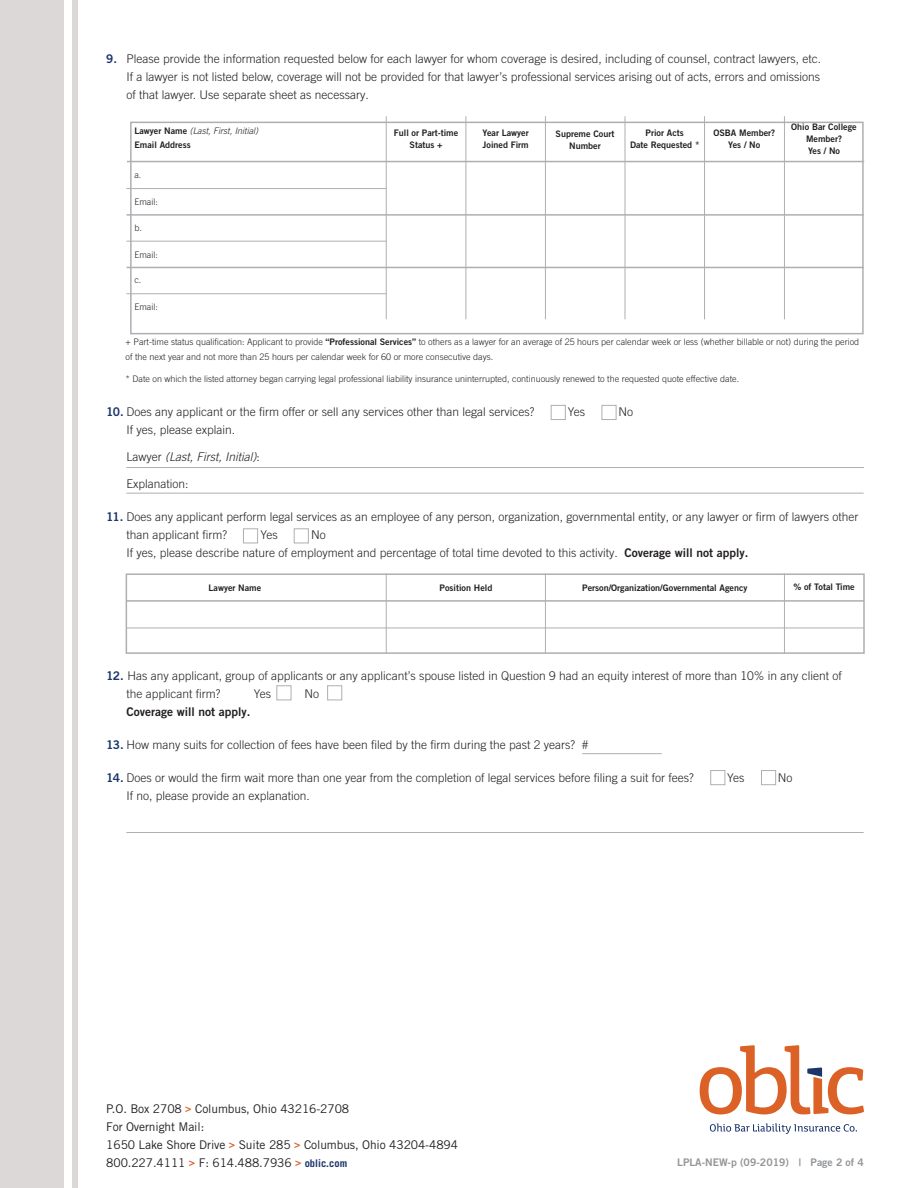
<style>
.page{position:relative;width:918px;height:1188px;background:#fff}
.page>*{position:absolute;margin:0;border:0;box-sizing:border-box;transform-origin:0 0}
.t1{font:300 12px/18px "Trade Gothic LT Pro";color:#231f20;text-align:justify}
.t2{font:12px "Trade Gothic LT Pro";letter-spacing:-.01em;color:#231f20}
.t3{font:italic 300 12px "Trade Gothic LT Pro";color:#231f20}
.t4{font:12px "Trade Gothic LT Pro Bd 2";color:#231f20}
.t5{font:10.5px "Trade Gothic LT Pro Bd 2";color:#939598}
.t6{font:300 9px/15px "Trade Gothic LT Pro";color:#231f20}
.t7{font:9px/12px "Trade Gothic LT Pro Bd 2";color:#231f20;text-align:center}
.t8{font:italic 300 9px "Trade Gothic LT Pro";color:#231f20}
.s1{font-family:"Trade Gothic LT Pro Bd 2";font-weight:400;color:#1c366c}
.s2{font-family:"Trade Gothic LT Pro Bd 2";font-weight:400;font-style:normal}
.s3{font-family:"Trade Gothic LT Pro Bd 2";font-weight:400}
.s4{font-style:normal}
.s5{font-family:"Trade Gothic LT Pro Bd 2";font-size:10.5px;color:#dc6126}
.s6{font-weight:700;font-size:10.5px;color:#1c366c}
</style>
<div class="page">
<div style="left:0;top:0;width:64px;height:1188px;background:#dcd8d7"></div>
<svg style="left:710px;top:1123px;width:147px;height:11px"></svg>
<svg style="left:700px;top:1045px;width:164px;height:69px"></svg>
<div style="left:72px;top:0;width:6px;height:1188px;background:#dcd8d7"></div>
<hr style="left:126px;top:467px;width:738px;height:1px;background:#afaeb2">
<hr style="left:126px;top:493px;width:738px;height:1px;background:#afaeb2">
<hr style="left:582px;top:753px;width:80px;height:1px;background:#afaeb2">
<hr style="left:126px;top:832px;width:738px;height:1px;background:#afaeb2">
<div style="left:130px;top:122px;width:734px;height:212px;border:2px solid #afaeb2"></div>
<hr style="left:127px;top:161px;width:737px;height:1px;background:#afaeb2">
<hr style="left:126px;top:188px;width:261px;height:1px;background:#afaeb2">
<hr style="left:126px;top:241px;width:261px;height:1px;background:#afaeb2">
<hr style="left:126px;top:293px;width:261px;height:1px;background:#afaeb2">
<hr style="left:127px;top:214px;width:737px;height:2px;background:#afaeb2">
<hr style="left:127px;top:267px;width:737px;height:1px;background:#afaeb2">
<hr style="left:386px;top:116px;width:1px;height:203px;background:#afaeb2">
<hr style="left:466px;top:116px;width:1px;height:203px;background:#afaeb2">
<hr style="left:545px;top:116px;width:1px;height:203px;background:#afaeb2">
<hr style="left:625px;top:116px;width:1px;height:203px;background:#afaeb2">
<hr style="left:784px;top:116px;width:1px;height:203px;background:#afaeb2">
<hr style="left:704px;top:116px;width:1px;height:203px;background:#afaeb2">
<div style="left:126px;top:573px;width:739px;height:81px;border:2px solid #afaeb2"></div>
<hr style="left:127px;top:600px;width:737px;height:2px;background:#afaeb2">
<hr style="left:126px;top:628px;width:738px;height:1px;background:#afaeb2">
<hr style="left:386px;top:573px;width:1px;height:81px;background:#afaeb2">
<hr style="left:545px;top:573px;width:1px;height:81px;background:#afaeb2">
<hr style="left:784px;top:573px;width:1px;height:81px;background:#afaeb2">
<div style="left:551px;top:405px;width:15px;height:15px;border:1px solid #afaeb2"></div>
<div style="left:602px;top:405px;width:14px;height:15px;border:1px solid #afaeb2"></div>
<div style="left:243px;top:528px;width:15px;height:15px;border:1px solid #afaeb2"></div>
<div style="left:294px;top:528px;width:15px;height:15px;border:1px solid #afaeb2"></div>
<div style="left:276px;top:685px;width:15px;height:15px;border:1px solid #afaeb2"></div>
<div style="left:327px;top:685px;width:15px;height:15px;border:1px solid #afaeb2"></div>
<div style="left:710px;top:770px;width:15px;height:15px;border:1px solid #afaeb2"></div>
<div style="left:761px;top:770px;width:15px;height:15px;border:1px solid #afaeb2"></div>
<p class="t1" style="left:127px;top:49px;width:696px;text-indent:-20px"><span class="s1">9.</span> Please provide the information requested below for each lawyer for whom coverage is desired, including of counsel, contract lawyers, etc.<br>If a lawyer is not listed below, coverage will not be provided for that lawyer’s professional services arising out of acts, errors and omissions of that lawyer. Use separate sheet as necessary.</p>
<p class="t8" style="left:134px;top:126px;width:125px"><span class="s2">Lawyer Name</span> (Last, First, Initial)</p>
<p class="t7" style="left:134px;top:138px;width:58px">Email Address</p>
<p class="t6" style="left:134px;top:167px;width:9px">a.</p>
<p class="t6" style="left:134px;top:194px;width:25px">Email:</p>
<p class="t6" style="left:134px;top:220px;width:9px">b.</p>
<p class="t6" style="left:134px;top:247px;width:25px">Email:</p>
<p class="t6" style="left:134px;top:272px;width:9px">c.</p>
<p class="t6" style="left:134px;top:299px;width:25px">Email:</p>
<p class="t7" style="left:394px;top:127px;width:66px">Full or Part-time</p>
<p class="t7" style="left:410px;top:139px;width:35px">Status +</p>
<p class="t7" style="left:483px;top:127px;width:48px">Year Lawyer</p>
<p class="t7" style="left:483px;top:139px;width:48px">Joined Firm</p>
<p class="t7" style="left:556px;top:127px;width:60px">Supreme Court<br>Number</p>
<p class="t7" style="left:646px;top:127px;width:40px">Prior Acts</p>
<p class="t7" style="left:630px;top:139px;width:71px">Date Requested *</p>
<p class="t7" style="left:713px;top:127px;width:63px">OSBA Member?</p>
<p class="t7" style="left:728px;top:139px;width:33px">Yes / No</p>
<p class="t7" style="left:791px;top:121px;width:67px">Ohio Bar College</p>
<p class="t7" style="left:806px;top:133px;width:37px">Member?</p>
<p class="t7" style="left:808px;top:145px;width:33px">Yes / No</p>
<p class="t6" style="left:126px;top:334px;width:735px">+ Part-time status qualification: Applicant to provide <span class="s3">“Professional Services”</span> to others as a lawyer for an average of 25 hours per calendar week or less (whether billable or not) during the period of the next year and not more than 25 hours per calendar week for 60 or more consecutive days.</p>
<p class="t6" style="left:126px;top:371px;width:615px">* Date on which the listed attorney began carrying legal professional liability insurance uninterrupted, continuously renewed to the requested quote effective date.</p>
<p class="t1" style="left:106px;top:402px;width:430px"><span class="s1">10.</span> Does any applicant or the firm offer or sell any services other than legal services?</p>
<p class="t1" style="left:568px;top:402px;width:19px">Yes</p>
<p class="t1" style="left:619px;top:402px;width:16px">No</p>
<p class="t1" style="left:127px;top:420px;width:110px">If yes, please explain.</p>
<p class="t3" style="left:127px;top:449px;width:135px"><span class="s4">Lawyer</span> (Last, First, Initial)<span class="s4">:</span></p>
<p class="t1" style="left:127px;top:474px;width:64px">Explanation:</p>
<p class="t1" style="left:127px;top:507px;width:734px;text-indent:-20px"><span class="s1">11.</span> Does any applicant perform legal services as an employee of any person, organization, governmental entity, or any lawyer or firm of lawyers other than applicant firm?</p>
<p class="t1" style="left:261px;top:525px;width:19px">Yes</p>
<p class="t1" style="left:311px;top:525px;width:16px">No</p>
<p class="t1" style="left:127px;top:543px;width:624px">If yes, please describe nature of employment and percentage of total time devoted to this activity. <span class="s3">Coverage will not apply.</span></p>
<p class="t7" style="left:209px;top:581px;width:54px">Lawyer Name</p>
<p class="t7" style="left:440px;top:581px;width:54px">Position Held</p>
<p class="t7" style="left:582px;top:581px;width:167px">Person/Organization/Governmental Agency</p>
<p class="t7" style="left:793px;top:581px;width:63px">% of Total Time</p>
<p class="t1" style="left:106px;top:666px;width:737px"><span class="s1">12.</span> Has any applicant, group of applicants or any applicant’s spouse listed in Question 9 had an equity interest of more than 10% in any client of</p>
<p class="t1" style="left:127px;top:684px;width:96px">the applicant firm?</p>
<p class="t1" style="left:254px;top:684px;width:19px">Yes</p>
<p class="t1" style="left:305px;top:684px;width:16px">No</p>
<p class="t4" style="left:127px;top:704px;width:125px">Coverage will not apply.</p>
<p class="t1" style="left:106px;top:735px;width:484px"><span class="s1">13.</span> How many suits for collection of fees have been filed by the firm during the past 2 years? #</p>
<p class="t1" style="left:106px;top:768px;width:589px"><span class="s1">14.</span> Does or would the firm wait more than one year from the completion of legal services before filing a suit for fees?</p>
<p class="t1" style="left:727px;top:768px;width:19px">Yes</p>
<p class="t1" style="left:778px;top:768px;width:16px">No</p>
<p class="t1" style="left:127px;top:786px;width:185px">If no, please provide an explanation.</p>
<p class="t2" style="left:106px;top:1102px;width:245px">P.O. Box 2708 <span class="s5">&gt;</span> Columbus, Ohio 43216-2708</p>
<p class="t2" style="left:106px;top:1120px;width:100px">For Overnight Mail:</p>
<p class="t2" style="left:106px;top:1138px;width:353px">1650 Lake Shore Drive <span class="s5">&gt;</span> Suite 285 <span class="s5">&gt;</span> Columbus, Ohio 43204-4894</p>
<p class="t2" style="left:106px;top:1156px;width:243px">800.227.4111 <span class="s5">&gt;</span> F: 614.488.7936 <span class="s5">&gt;</span> <span class="s6">oblic.com</span></p>
<p class="t5" style="left:677px;top:1156px;width:188px">LPLA-NEW-p (09-2019) | Page 2 of 4</p>
</div>
